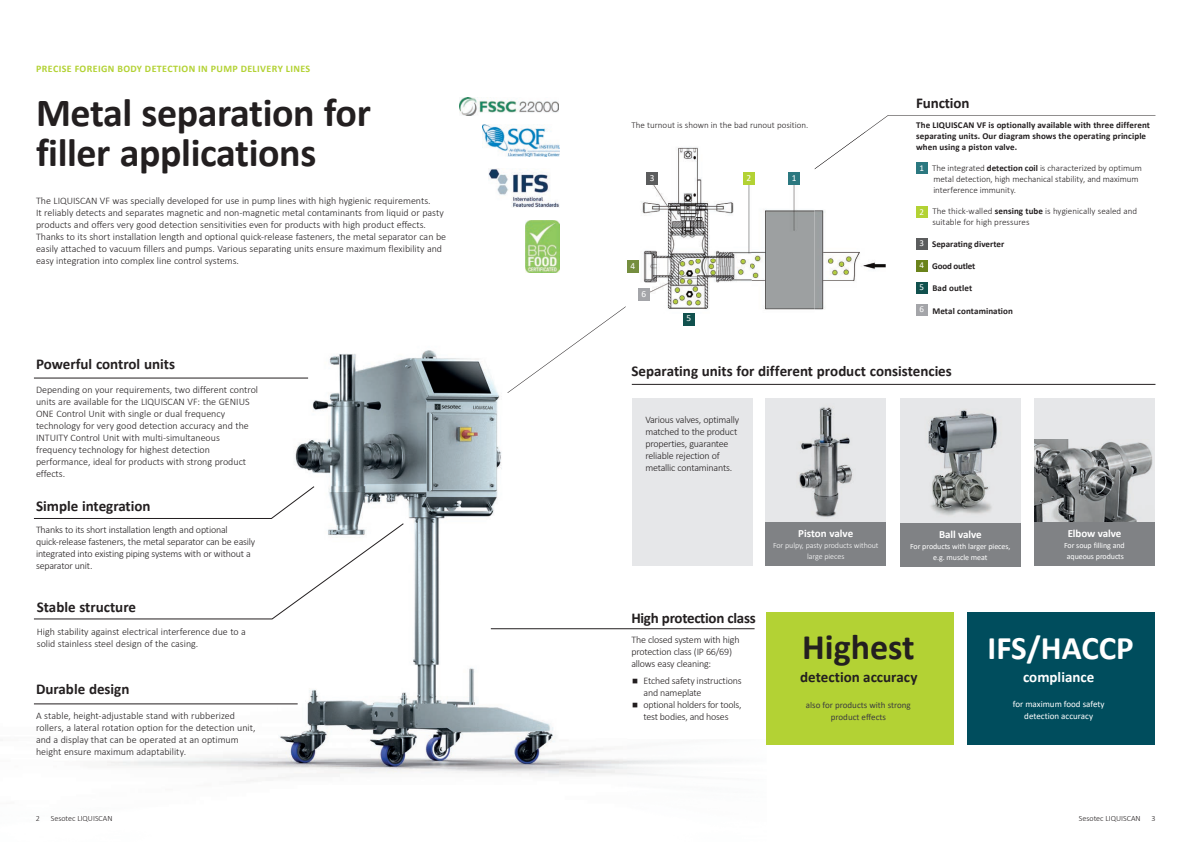
<style>
.page{position:relative;width:1191px;height:842px;background:#fff}
.page>*{position:absolute;margin:0;border:0;box-sizing:border-box;transform-origin:0 0}
.t1{font:700 40px/40px "Calibri";letter-spacing:-.01em;color:#231f20}
.t2{font:700 36px "Calibri";color:#231f20}
.t3{font:700 33px "Calibri";color:#fff}
.t4{font:700 15px "Calibri";color:#231f20}
.t5{font:700 15px "Calibri";letter-spacing:-.02em;color:#231f20}
.t6{font:700 15px "Calibri";color:#fff}
.t7{font:700 11px "Calibri";letter-spacing:-.01em;color:#fff}
.t8{font:300 10px/12px "Calibri";color:#231f20}
.t9{font:300 10px/12px "Calibri";letter-spacing:-.02em;color:#231f20}
.t10{font:700 10px "Calibri";letter-spacing:.04em;color:#b3d234}
.t11{font:9.3px "Calibri";color:#fff}
.t12{font:300 9px/10.8px "Calibri";color:#231f20}
.t13{font:700 9px/10.8px "Calibri";letter-spacing:.01em;color:#231f20}
.t14{font:9px/12px "Calibri";color:#3e3e3f;text-align:center}
.t15{font:9px/12px "Calibri";color:#fff;text-align:center}
.t16{font:700 9px "Calibri";letter-spacing:-.02em;color:#231f20}
.t17{font:8px/11px "Calibri";letter-spacing:-.01em;color:#fff;text-align:center}
.t18{font:300 8px/11px "Calibri";letter-spacing:-.01em;color:#fff;text-align:center}
.t19{font:300 8px "Calibri";color:#231f20}
.s1{font-weight:400;color:#fff}
.s2{font-weight:700}
</style>
<div class="page">
<img style="left:34px;top:350px;width:593px;height:431px">
<div style="left:765px;top:398px;width:121px;height:133px;background:#e6e7e9"></div>
<div style="left:900px;top:398px;width:120px;height:133px;background:#e6e7e9"></div>
<div style="left:1034px;top:398px;width:120px;height:156px;background:#e6e7e9"></div>
<img style="left:799px;top:407px;width:53px;height:110px">
<img style="left:1034px;top:440px;width:119px;height:82px">
<div style="left:765px;top:612px;width:188px;height:132px;background:#b3d234"></div>
<div style="left:632px;top:398px;width:120px;height:168px;background:#e6e7e9"></div>
<div style="left:966px;top:612px;width:188px;height:132px;background:#004d5d"></div>
<svg style="left:507px;top:115px;width:648px;height:278px"></svg>
<div style="left:625px;top:132px;width:189px;height:197px;background:#fff"></div>
<img style="left:865px;top:132px;width:20px;height:32px">
<img style="left:814px;top:164px;width:71px;height:159px">
<img style="left:814px;top:132px;width:51px;height:37px">
<img style="left:625px;top:147px;width:189px;height:176px">
<hr style="left:632px;top:384px;width:523px;height:1px;background:#231f20">
<img style="left:928px;top:409px;width:69px;height:107px">
<img style="left:525px;top:221px;width:34px;height:51px">
<img style="left:488px;top:169px;width:71px;height:38px">
<img style="left:460px;top:97px;width:98px;height:19px">
<img style="left:482px;top:124px;width:77px;height:32px">
<div style="left:916px;top:162px;width:11px;height:12px;background:#2b7880"></div>
<div style="left:916px;top:206px;width:11px;height:12px;background:#b3d234"></div>
<div style="left:916px;top:238px;width:11px;height:11px;background:#5b5c5d"></div>
<div style="left:916px;top:260px;width:11px;height:11px;background:#6a831b"></div>
<div style="left:916px;top:282px;width:11px;height:12px;background:#11514e"></div>
<div style="left:916px;top:304px;width:11px;height:12px;background:#a4a5a9"></div>
<div style="left:743px;top:173px;width:11px;height:12px;background:#b3d234"></div>
<div style="left:646px;top:173px;width:12px;height:12px;background:#5b5c5d"></div>
<div style="left:638px;top:288px;width:11px;height:12px;background:#a4a5a9"></div>
<div style="left:788px;top:173px;width:12px;height:12px;background:#2b7880"></div>
<div style="left:683px;top:313px;width:11px;height:12px;background:#11514e"></div>
<div style="left:627px;top:260px;width:12px;height:12px;background:#758e3f"></div>
<hr style="left:34px;top:378px;width:274px;height:1px;background:#231f20">
<hr style="left:34px;top:704px;width:264px;height:1px;background:#231f20">
<hr style="left:491px;top:628px;width:263px;height:1px;background:#231f20">
<svg style="left:33px;top:486px;width:371px;height:133px"></svg>
<div style="left:900px;top:523px;width:120px;height:43px;background:#808285"></div>
<div style="left:1034px;top:522px;width:120px;height:44px;background:#808285"></div>
<div style="left:765px;top:522px;width:121px;height:44px;background:#808285"></div>
<p class="t10" style="left:36px;top:62px;width:276px">PRECISE FOREIGN BODY DETECTION IN PUMP DELIVERY LINES</p>
<h1 class="t1" style="left:36px;top:92px;width:336px">Metal separation for filler applications</h1>
<p class="t8" style="left:36px;top:195px;width:412px">The LIQUISCAN VF was specially developed for use in pump lines with high hygienic requirements.<br>It reliably detects and separates magnetic and non-magnetic metal contaminants from liquid or pasty products and offers very good detection sensitivities even for products with high product effects.<br>Thanks to its short installation length and optional quick-release fasteners, the metal separator can be easily attached to vacuum fillers and pumps. Various separating units ensure maximum flexibility and easy integration into complex line control systems.</p>
<h3 class="t4" style="left:36px;top:354px;width:140px">Powerful control units</h3>
<p class="t8" style="left:36px;top:383px;width:224px">Depending on your requirements, two different control units are available for the LIQUISCAN VF: the GENIUS ONE Control Unit with single or dual frequency technology for very good detection accuracy and the INTUITY Control Unit with multi-simultaneous frequency technology for highest detection performance, ideal for products with strong product effects.</p>
<h3 class="t4" style="left:36px;top:495px;width:116px">Simple integration</h3>
<p class="t9" style="left:36px;top:523px;width:221px">Thanks to its short installation length and optional quick-release fasteners, the metal separator can be easily integrated into existing piping systems with or without a separator unit.</p>
<h3 class="t4" style="left:37px;top:597px;width:101px">Stable structure</h3>
<p class="t8" style="left:37px;top:626px;width:211px">High stability against electrical interference due to a solid stainless steel design of the casing.</p>
<h3 class="t4" style="left:36px;top:679px;width:95px">Durable design</h3>
<p class="t8" style="left:36px;top:710px;width:221px">A stable, height-adjustable stand with rubberized rollers, a lateral rotation option for the detection unit, and a display that can be operated at an optimum height ensure maximum adaptability.</p>
<p class="t12" style="left:631px;top:119px;width:178px">The turnout is shown in the bad runout position.</p>
<p class="t11" style="left:649px;top:172px;width:6px">3</p>
<p class="t11" style="left:746px;top:172px;width:6px">2</p>
<p class="t11" style="left:630px;top:259px;width:6px">4</p>
<p class="t11" style="left:641px;top:287px;width:6px">6</p>
<p class="t11" style="left:686px;top:312px;width:6px">5</p>
<p class="t11" style="left:792px;top:172px;width:6px">1</p>
<h3 class="t4" style="left:916px;top:93px;width:55px">Function</h3>
<p class="t13" style="left:916px;top:119px;width:235px">The LIQUISCAN VF is optionally available with three different separating units. Our diagram shows the operating principle when using a piston valve.</p>
<p class="t12" style="left:933px;top:163px;width:210px;text-indent:-14px"><span class="s1">1</span> The integrated <span class="s2">detection coil</span> is characterized by optimum metal detection, high mechanical stability, and maximum interference immunity.</p>
<p class="t12" style="left:932px;top:206px;width:206px;text-indent:-13px"><span class="s1">2</span> The thick-walled <span class="s2">sensing tube</span> is hygienically sealed and suitable for high pressures</p>
<p class="t13" style="left:919px;top:239px;width:86px"><span class="s1">3</span> Separating diverter</p>
<p class="t16" style="left:919px;top:260px;width:57px"><span class="s1">4</span> Good outlet</p>
<p class="t13" style="left:919px;top:283px;width:54px"><span class="s1">5</span> Bad outlet</p>
<p class="t13" style="left:919px;top:305px;width:95px"><span class="s1">6</span> Metal contamination</p>
<h3 class="t4" style="left:631px;top:361px;width:322px">Separating units for different product consistencies</h3>
<p class="t9" style="left:645px;top:414px;width:95px">Various valves, optimally matched to the product properties, guarantee reliable rejection of metallic contaminants.</p>
<p class="t7" style="left:798px;top:526px;width:56px">Piston valve</p>
<p class="t18" style="left:773px;top:540px;width:107px">For pulpy, pasty products without large pieces</p>
<p class="t7" style="left:939px;top:526px;width:44px">Ball valve</p>
<p class="t17" style="left:910px;top:540px;width:102px">For products with larger pieces, e.g. muscle meat</p>
<p class="t7" style="left:1067px;top:526px;width:55px">Elbow valve</p>
<p class="t17" style="left:1064px;top:540px;width:62px">For soup filling and aqueous products</p>
<h3 class="t5" style="left:631px;top:607px;width:126px">High protection class</h3>
<p class="t9" style="left:631px;top:633px;width:110px">The closed system with high protection class (IP 66/69) allows easy cleaning:</p>
<h2 class="t2" style="left:802px;top:621px;width:114px">Highest</h2>
<p class="t14" style="left:806px;top:699px;width:106px">also for products with strong product effects</p>
<h3 class="t4" style="left:800px;top:666px;width:119px">detection accuracy</h3>
<p class="t9" style="left:643px;top:675px;width:99px;text-indent:-11px">■ Etched safety instructions and nameplate</p>
<p class="t9" style="left:632px;top:699px;width:111px;text-align:center">■ optional holders for tools, test bodies, and hoses</p>
<h3 class="t3" style="left:987px;top:624px;width:148px">IFS/HACCP</h3>
<h3 class="t6" style="left:1023px;top:666px;width:73px">compliance</h3>
<p class="t15" style="left:1013px;top:697px;width:93px">for maximum food safety detection accuracy</p>
<p class="t19" style="left:36px;top:813px;width:6px">2</p>
<p class="t19" style="left:51px;top:813px;width:63px">Sesotec LIQUISCAN</p>
<p class="t19" style="left:1078px;top:813px;width:63px">Sesotec LIQUISCAN</p>
<p class="t19" style="left:1151px;top:813px;width:6px">3</p>
</div>
